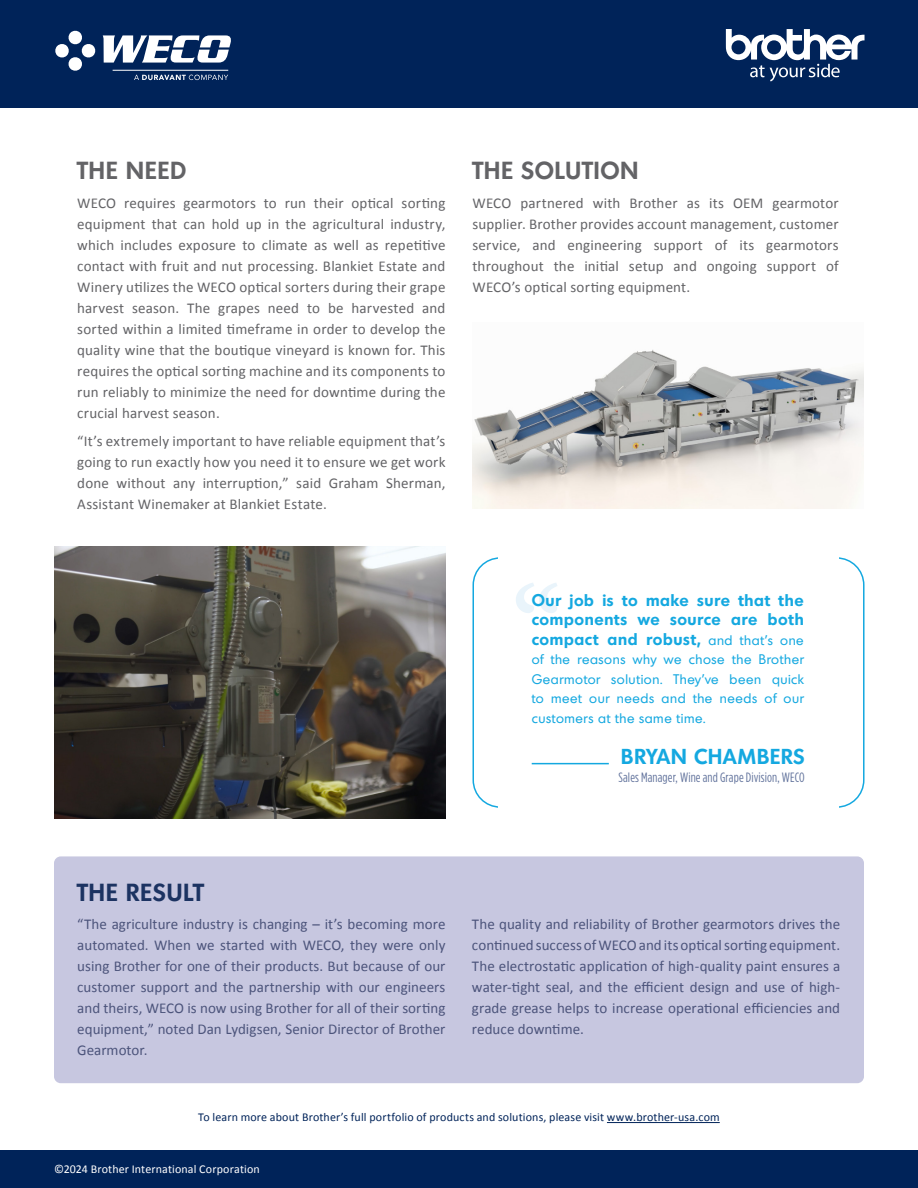
<style>
.page{position:relative;width:918px;height:1188px;background:#fff}
.page>*{position:absolute;margin:0;border:0;box-sizing:border-box;transform-origin:0 0}
.solution{font:600 24px "Montreal TS";letter-spacing:.04em;color:#636366}
.subhaed{font:600 24px "Montreal TS";letter-spacing:.04em;color:#1c3362}
.subhaed-2{font:600 21px "Montreal TS";letter-spacing:.04em;color:#14a8e0}
.subhaed-3{font:600 16.5px/19.5px "Montreal TS";letter-spacing:.04em;color:#14a8e0;text-align:justify}
.block_text{font:15px/21px "Calibri";letter-spacing:.01em;color:#636366;text-align:justify}
.pop_out_copy{font:15px/21px "Calibri";letter-spacing:.005em;color:#4c547b;text-align:justify}
.subhaed-4{font:13.5px/19.5px "Montreal TS";letter-spacing:.045em;color:#14a8e0;text-align:justify}
.block_text-2{font:13.5px "Gotham Condensed";letter-spacing:.01em;color:#62739c}
.t1{font:12px "Calibri";letter-spacing:.01em;color:#002359}
.t2{font:12px "Calibri";letter-spacing:.01em;color:#fff}
.s1{font-weight:400;font-size:13.5px}
</style>
<div class="page">
<div style="left:0;top:1150px;width:918px;height:38px;background:#002359"></div>
<div style="left:0;top:0;width:918px;height:108px;background:#002359"></div>
<svg style="left:726px;top:29px;width:139px;height:52px"></svg>
<svg style="left:55px;top:30px;width:41px;height:41px"></svg>
<svg style="left:103px;top:35px;width:128px;height:28px"></svg>
<svg style="left:134px;top:75px;width:94px;height:5px"></svg>
<hr style="left:113px;top:70px;width:115px;height:1px;background:#fff">
<svg style="left:516px;top:583px;width:41px;height:30px"></svg>
<div style="left:54px;top:856px;width:810px;height:227px;background:#c7c7e0;border-radius:7px"></div>
<img style="left:54px;top:546px;width:392px;height:273px">
<img style="left:472px;top:349px;width:392px;height:160px">
<hr style="left:607px;top:1122px;width:113px;height:1px;background:#002359">
<hr style="left:532px;top:763px;width:77px;height:1px;background:#14a8e0">
<p class="solution" style="left:77px;top:155px;width:111px">THE NEED</p>
<p class="solution" style="left:472px;top:155px;width:167px">THE SOLUTION</p>
<p class="block_text" style="left:77px;top:192px;width:370px">WECO requires gearmotors to run their optical sorting equipment that can hold up in the agricultural industry, which includes exposure to climate as well as repetitive contact with fruit and nut processing. Blankiet Estate and Winery utilizes the WECO optical sorters during their grape harvest season. The grapes need to be harvested and sorted within a limited timeframe in order to develop the quality wine that the boutique vineyard is known for. This requires the optical sorting machine and its components to run reliably to minimize the need for downtime during the crucial harvest season.</p>
<p class="block_text" style="left:77px;top:430px;width:370px">“It’s extremely important to have reliable equipment that’s going to run exactly how you need it to ensure we get work done without any interruption,” said Graham Sherman, Assistant Winemaker at Blankiet Estate.</p>
<p class="block_text" style="left:472px;top:192px;width:368px">WECO partnered with Brother as its OEM gearmotor supplier. Brother provides account management, customer service, and engineering support of its gearmotors throughout the initial setup and ongoing support of WECO’s optical sorting equipment.</p>
<p class="subhaed-3" style="left:532px;top:590px;width:274px">Our job is to make sure that the components we source are both compact and robust, <span class="s1">and that’s one</span></p>
<p class="subhaed-4" style="left:532px;top:649px;width:274px">of the reasons why we chose the Brother Gearmotor solution. They’ve been quick to meet our needs and the needs of our customers at the same time.</p>
<p class="subhaed-2" style="left:621px;top:742px;width:185px">BRYAN CHAMBERS</p>
<p class="block_text-2" style="left:618px;top:770px;width:188px">Sales Manager, Wine and Grape Division, WECO</p>
<p class="subhaed" style="left:77px;top:876px;width:128px">THE RESULT</p>
<p class="pop_out_copy" style="left:77px;top:913px;width:370px">“The agriculture industry is changing – it’s becoming more automated. When we started with WECO, they were only using Brother for one of their products. But because of our customer support and the partnership with our engineers and theirs, WECO is now using Brother for all of their sorting equipment,” noted Dan Lydigsen, Senior Director of Brother Gearmotor.</p>
<p class="pop_out_copy" style="left:472px;top:913px;width:370px">The quality and reliability of Brother gearmotors drives the continued success of WECO and its optical sorting equipment.<br>The electrostatic application of high-quality paint ensures a water-tight seal, and the efficient design and use of high&shy;grade grease helps to increase operational efficiencies and reduce downtime.</p>
<p class="t1" style="left:198px;top:1109px;width:523px">To learn more about Brother’s full portfolio of products and solutions, please visit www.brother-usa.com</p>
<p class="t2" style="left:54px;top:1161px;width:207px">©2024 Brother International Corporation</p>
</div>
